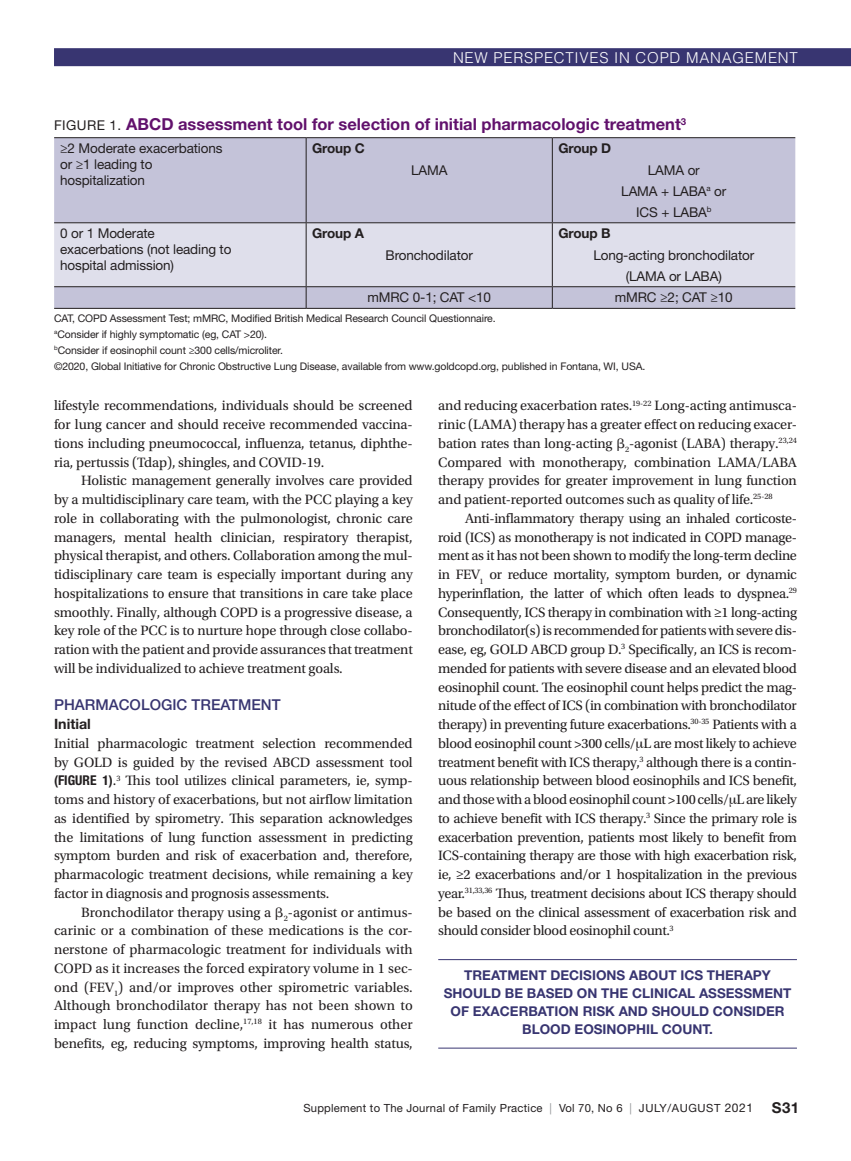
<style>
.page{position:relative;width:851px;height:1161px;background:#fff}
.page>*{position:absolute;margin:0;border:0;box-sizing:border-box;transform-origin:0 0}
.table_head{font:700 16.5px "Helvetica Neue LT Std";color:#61116c}
.t1{font:300 15px "Helvetica LT Std";letter-spacing:.05em;color:#fff}
.t2{font:500 15px "Helvetica Neue LT Std";color:#383571}
.t1-2{font:14.25px/18.8px "Utopia Std";letter-spacing:-.01em;color:#231f20;text-align:justify}
.t2-2{font:14.25px/18.8px "Utopia Std";letter-spacing:-.01em;color:#231f20;text-align:justify}
.t3{font:700 14.25px "Helvetica Neue LT Std";color:#231f20}
.table_text{font:13.5px/15.8px "Helvetica Neue LT Std";letter-spacing:-.01em;color:#231f20}
.Case_Study_Head{font:700 13.5px/18px "Helvetica Neue LT Std";color:#383571;text-align:center}
.table_text-2{font:700 13.5px "Helvetica Neue LT Std";letter-spacing:-.01em;color:#231f20}
.t4{font:11.25px "Helvetica Neue LT Std";letter-spacing:.02em;color:#231f20}
.source{font:10.5px "Helvetica Neue LT Std";letter-spacing:-.01em;color:#231f20}
.s1{font-weight:400;font-size:13.5px;color:#231f20}
.s2{font-family:"Helvetica Neue LT Std";font-weight:700;font-stretch:condensed;font-size:13.5px}
.s3{color:#939598}
.s4{font-size:12px}
.s5{font-weight:700;font-size:15px}
</style>
<div class="page">
<div style="left:54px;top:48px;width:796px;height:18px;background:#383571"></div>
<hr style="left:438px;top:959px;width:358px;height:1px;background:#383571">
<hr style="left:438px;top:1048px;width:358px;height:1px;background:#383571">
<div style="left:54px;top:138px;width:741px;height:170px;background:#c4c3d9"></div>
<div style="left:54px;top:223px;width:741px;height:63px;background:#dfdfeb"></div>
<hr style="left:54px;top:137px;width:252px;height:1px;background:#231f20">
<hr style="left:306px;top:137px;width:246px;height:1px;background:#231f20">
<hr style="left:306px;top:138px;width:1px;height:84px;background:#231f20">
<hr style="left:552px;top:137px;width:243px;height:1px;background:#231f20">
<hr style="left:552px;top:138px;width:1px;height:84px;background:#231f20">
<hr style="left:54px;top:222px;width:252px;height:1px;background:#231f20">
<hr style="left:306px;top:222px;width:246px;height:1px;background:#231f20">
<hr style="left:306px;top:223px;width:1px;height:63px;background:#231f20">
<hr style="left:552px;top:222px;width:243px;height:1px;background:#231f20">
<hr style="left:552px;top:223px;width:1px;height:63px;background:#231f20">
<hr style="left:54px;top:286px;width:252px;height:1px;background:#231f20">
<hr style="left:306px;top:286px;width:246px;height:1px;background:#231f20">
<svg style="left:306px;top:287px;width:1px;height:21px"></svg>
<hr style="left:552px;top:286px;width:243px;height:1px;background:#231f20">
<svg style="left:552px;top:287px;width:1px;height:21px"></svg>
<hr style="left:54px;top:308px;width:252px;height:1px;background:#231f20">
<hr style="left:306px;top:308px;width:246px;height:1px;background:#231f20">
<hr style="left:552px;top:308px;width:243px;height:1px;background:#231f20">
<p class="t1" style="left:453px;top:48px;width:346px">NEW PERSPECTIVES IN COPD MANAGEMENT</p>
<p class="table_head" style="left:54px;top:114px;width:633px"><span class="s1">FIGURE 1.</span> ABCD assessment tool for selection of initial pharmacologic treatment<sup>3</sup></p>
<p class="table_text" style="left:60px;top:140px;width:164px">≥2 Moderate exacerbations or ≥1 leading to hospitalization</p>
<p class="table_text-2" style="left:312px;top:140px;width:54px">Group C</p>
<p class="table_text-2" style="left:558px;top:140px;width:54px">Group D</p>
<p class="table_text" style="left:411px;top:162px;width:38px">LAMA</p>
<p class="table_text" style="left:647px;top:162px;width:53px">LAMA or</p>
<p class="table_text" style="left:621px;top:183px;width:106px">LAMA + LABA<sup>a</sup> or</p>
<p class="table_text" style="left:636px;top:204px;width:77px">ICS + LABA<sup>b</sup></p>
<p class="table_text" style="left:60px;top:226px;width:173px">0 or 1 Moderate exacerbations (not leading to hospital admission)</p>
<p class="table_text-2" style="left:312px;top:225px;width:53px">Group A</p>
<p class="table_text" style="left:385px;top:247px;width:89px">Bronchodilator</p>
<p class="table_text-2" style="left:558px;top:225px;width:54px">Group B</p>
<p class="table_text" style="left:593px;top:247px;width:162px">Long-acting bronchodilator</p>
<p class="table_text" style="left:625px;top:268px;width:97px">(LAMA or LABA)</p>
<p class="table_text" style="left:367px;top:290px;width:125px">mMRC 0-1; CAT &lt;10</p>
<p class="table_text" style="left:614px;top:290px;width:119px">mMRC ≥2; CAT ≥10</p>
<p class="source" style="left:54px;top:312px;width:443px">CAT, COPD Assessment Test; mMRC, Modified British Medical Research Council Questionnaire.</p>
<p class="source" style="left:54px;top:328px;width:214px"><sup>a</sup>Consider if highly symptomatic (eg, CAT &gt;20).</p>
<p class="source" style="left:54px;top:344px;width:230px"><sup>b</sup>Consider if eosinophil count ≥300 cells/microliter.</p>
<p class="source" style="left:54px;top:360px;width:592px">©2020, Global Initiative for Chronic Obstructive Lung Disease, available from www.goldcopd.org, published in Fontana, WI, USA.</p>
<p class="t1-2" style="left:54px;top:397px;width:360px">lifestyle recommendations, individuals should be screened for lung cancer and should receive recommended vaccina&shy;tions including pneumococcal, influenza, tetanus, diphthe&shy;ria, pertussis (Tdap), shingles, and COVID-19.</p>
<p class="t1-2" style="left:54px;top:472px;width:360px;text-indent:27px">Holistic management generally involves care provided by a multidisciplinary care team, with the PCC playing a key role in collaborating with the pulmonologist, chronic care managers, mental health clinician, respiratory therapist, physical therapist, and others. Collaboration among the mul&shy;tidisciplinary care team is especially important during any hospitalizations to ensure that transitions in care take place smoothly. Finally, although COPD is a progressive disease, a key role of the PCC is to nurture hope through close collabo&shy;ration with the patient and provide assurances that treatment will be individualized to achieve treatment goals.</p>
<h1 class="t2" style="left:54px;top:696px;width:228px">PHARMACOLOGIC TREATMENT</h1>
<h2 class="t3" style="left:54px;top:715px;width:38px">Initial</h2>
<p class="t2-2" style="left:54px;top:734px;width:360px">Initial pharmacologic treatment selection recommended by GOLD is guided by the revised ABCD assessment tool <span class="s2">(FIGURE 1)</span>.<sup>3</sup> This tool utilizes clinical parameters, ie, symp&shy;toms and history of exacerbations, but not airflow limitation as identified by spirometry. This separation acknowledges the limitations of lung function assessment in predicting symptom burden and risk of exacerbation and, therefore, pharmacologic treatment decisions, while remaining a key factor in diagnosis and prognosis assessments.</p>
<p class="t1-2" style="left:54px;top:903px;width:360px;text-indent:27px">Bronchodilator therapy using a <sub>2</sub>-agonist or antimus&shy;carinic or a combination of these medications is the cor&shy;nerstone of pharmacologic treatment for individuals with COPD as it increases the forced expiratory volume in 1 sec&shy;ond (FEV<sub>1</sub>) and/or improves other spirometric variables.<br>Although bronchodilator therapy has not been shown to impact lung function decline,<sup>17,18</sup> it has numerous other benefits, eg, reducing symptoms, improving health status,</p>
<p class="t1-2" style="left:438px;top:397px;width:360px">and reducing exacerbation rates.<sup>19-22</sup> Long-acting antimusca&shy;rinic (LAMA) therapy has a greater effect on reducing exacer&shy;bation rates than long-acting <sub>2</sub>-agonist (LABA) therapy.<sup>23,24<br></sup>Compared with monotherapy, combination LAMA/LABA therapy provides for greater improvement in lung function and patient-reported outcomes such as quality of life.<sup>25-28</sup></p>
<p class="t1-2" style="left:438px;top:509px;width:360px;text-indent:27px">Anti-inflammatory therapy using an inhaled corticoste&shy;roid (ICS) as monotherapy is not indicated in COPD manage&shy;ment as it has not been shown to modify the long-term decline in FEV<sub>1</sub> or reduce mortality, symptom burden, or dynamic hyperinflation, the latter of which often leads to dyspnea.<sup>29<br></sup>Consequently, ICS therapy in combination with ≥1 long-acting bronchodilator(s) is recommended for patients with severe dis&shy;ease, eg, GOLD ABCD group D.<sup>3</sup> Specifically, an ICS is recom&shy;mended for patients with severe disease and an elevated blood eosinophil count. The eosinophil count helps predict the mag&shy;nitude of the effect of ICS (in combination with bronchodilator therapy) in preventing future exacerbations.<sup>30-35</sup> Patients with a blood eosinophil count &gt;300 cells/ L are most likely to achieve treatment benefit with ICS therapy,<sup>3</sup> although there is a contin&shy;uous relationship between blood eosinophils and ICS benefit, and those with a blood eosinophil count &gt;100 cells/ L are likely to achieve benefit with ICS therapy.<sup>3</sup> Since the primary role is exacerbation prevention, patients most likely to benefit from ICS-containing therapy are those with high exacerbation risk, ie, ≥2 exacerbations and/or 1 hospitalization in the previous year.<sup>31,33,36</sup> Thus, treatment decisions about ICS therapy should be based on the clinical assessment of exacerbation risk and should consider blood eosinophil count.<sup>3</sup></p>
<p class="Case_Study_Head" style="left:444px;top:966px;width:349px">TREATMENT DECISIONS ABOUT ICS THERAPY SHOULD BE BASED ON THE CLINICAL ASSESSMENT OF EXACERBATION RISK AND SHOULD CONSIDER BLOOD EOSINOPHIL COUNT.</p>
<p class="t4" style="left:303px;top:1101px;width:497px">Supplement to The Journal of Family Practice <span class="s3">|</span> Vol 70, No 6 <span class="s3">|</span> JULY/AUGUST <span class="s4">2021</span> <span class="s5">S31</span></p>
</div>
